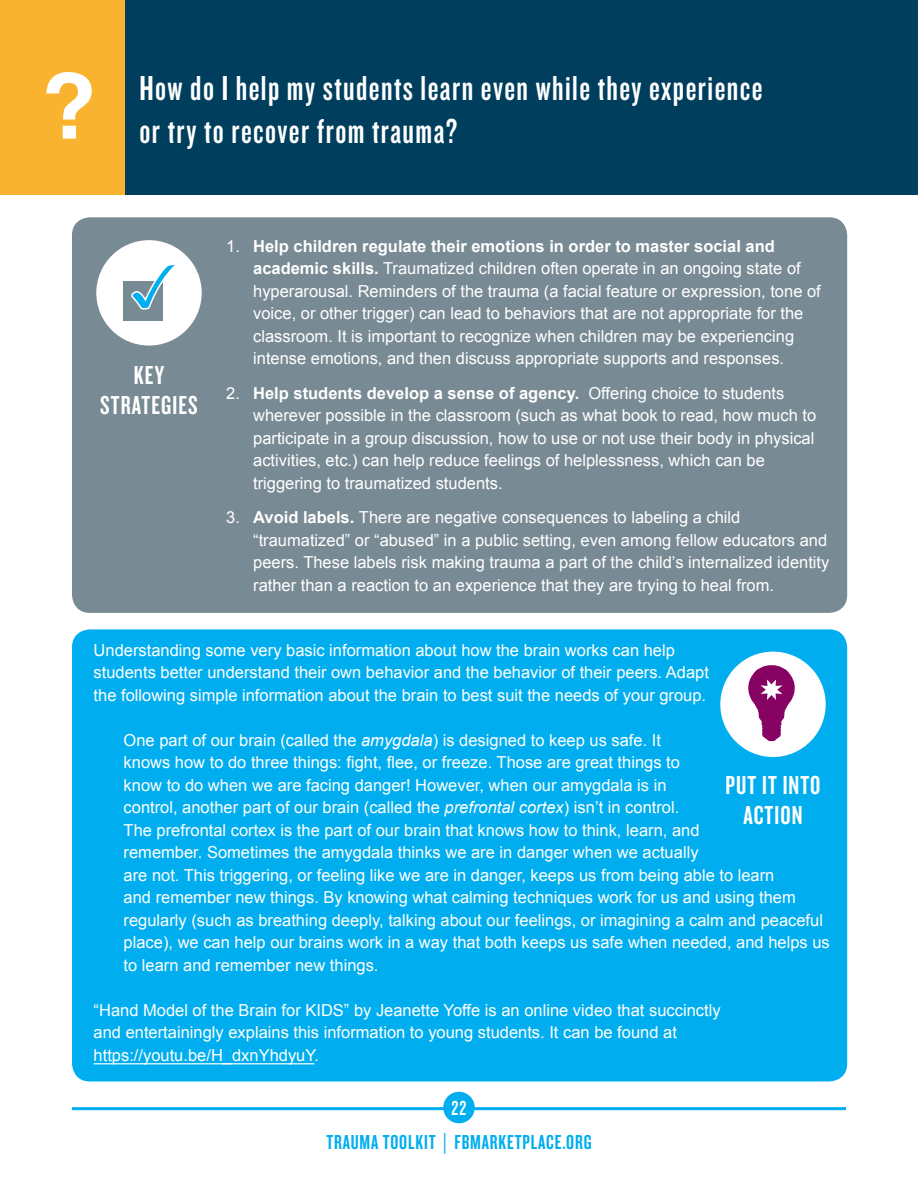
<style>
.page{position:relative;width:918px;height:1188px;background:#fff}
.page>*{position:absolute;margin:0;border:0;box-sizing:border-box;transform-origin:0 0}
.t1{font:36px/43.2px "Knockout 48 Featherweight";letter-spacing:.04em;color:#fff}
.t2{font:27px/30px "Knockout 48 Featherweight";letter-spacing:.04em;color:#fff;text-align:center}
.t3{font:21px "Knockout 48 Featherweight";letter-spacing:.04em;color:#00aeef}
.t4{font:21px "Knockout 48 Featherweight";color:#fff}
.t5{font:16.5px/22.5px "Arial";color:#fff}
.s1{font-weight:700}
.s2{font-style:italic}
.s3{font-size:26.25px}
</style>
<div class="page">
<hr style="left:72px;top:1107px;width:774px;height:3px;background:#00aeef">
<div style="left:443px;top:1092px;width:32px;height:31px;background:#00aeef;border-radius:50%"></div>
<div style="left:0;top:0;width:918px;height:194px;background:#003e5e"></div>
<div style="left:72px;top:217px;width:775px;height:396px;background:#788a94;border-radius:18px"></div>
<div style="left:96px;top:240px;width:106px;height:106px;background:#fff;border-radius:50%"></div>
<div style="left:124px;top:281px;width:39px;height:39px;background:#788a94"></div>
<svg style="left:131px;top:264px;width:44px;height:46px"></svg>
<div style="left:72px;top:629px;width:775px;height:453px;background:#00aeef;border-radius:18px"></div>
<hr style="left:94px;top:1063px;width:220px;height:1px;background:#fff">
<div style="left:720px;top:652px;width:106px;height:105px;background:#fff;border-radius:50%"></div>
<svg style="left:748px;top:665px;width:47px;height:76px"></svg>
<div style="left:0;top:0;width:125px;height:194px;background:#fab32e"></div>
<svg style="left:46px;top:72px;width:46px;height:67px"></svg>
<hr style="left:917px;top:0;width:1px;height:194px;background:#ee1d23">
<p class="t1" style="left:140px;top:65px;width:624px">How do I help my students learn even while they experience or try to recover from trauma?</p>
<p class="t2" style="left:134px;top:359px;width:32px">KEY</p>
<p class="t2" style="left:100px;top:389px;width:99px">STRATEGIES</p>
<p class="t5" style="left:253px;top:235px;width:569px;text-indent:-27px">1. <span class="s1">Help children regulate their emotions in order to master social and academic skills.</span> Traumatized children often operate in an ongoing state of hyperarousal. Reminders of the trauma (a facial feature or expression, tone of voice, or other trigger) can lead to behaviors that are not appropriate for the classroom. It is important to recognize when children may be experiencing intense emotions, and then discuss appropriate supports and responses.</p>
<p class="t5" style="left:253px;top:382px;width:565px;text-indent:-27px">2. <span class="s1">Help students develop a sense of agency.</span> Offering choice to students wherever possible in the classroom (such as what book to read, how much to participate in a group discussion, how to use or not use their body in physical activities, etc.) can help reduce feelings of helplessness, which can be triggering to traumatized students.</p>
<p class="t5" style="left:253px;top:506px;width:578px;text-indent:-27px">3. <span class="s1">Avoid labels.</span> There are negative consequences to labeling a child “traumatized” or “abused” in a public setting, even among fellow educators and peers. These labels risk making trauma a part of the child’s internalized identity rather than a reaction to an experience that they are trying to heal from.</p>
<p class="t5" style="left:94px;top:639px;width:617px">Understanding some very basic information about how the brain works can help students better understand their own behavior and the behavior of their peers. Adapt the following simple information about the brain to best suit the needs of your group.</p>
<p class="t5" style="left:124px;top:729px;width:708px">One part of our brain (called the <span class="s2">amygdala</span>) is designed to keep us safe. It<br>knows how to do three things: fight, flee, or freeze. Those are great things to<br>know to do when we are facing danger! However, when our amygdala is in<br>control, another part of our brain (called the <span class="s2">prefrontal cortex</span>) isn’t in control.<br>The prefrontal cortex is the part of our brain that knows how to think, learn, and<br>remember. Sometimes the amygdala thinks we are in danger when we actually<br>are not. This triggering, or feeling like we are in danger, keeps us from being able to learn<br>and remember new things. By knowing what calming techniques work for us and using them regularly (such as breathing deeply, talking about our feelings, or imagining a calm and peaceful place), we can help our brains work in a way that both keeps us safe when needed, and helps us to learn and remember new things.</p>
<p class="t5" style="left:94px;top:999px;width:629px">“Hand Model of the Brain for KIDS” by Jeanette Yoffe is an online video that succinctly</p>
<p class="t5" style="left:94px;top:1021px;width:585px">and entertainingly explains this information to young students. It can be found at</p>
<p class="t5" style="left:94px;top:1044px;width:227px">https://youtu.be/H_dxnYhdyuY.</p>
<p class="t2" style="left:726px;top:769px;width:97px">PUT IT INTO<br>ACTION</p>
<p class="t4" style="left:452px;top:1095px;width:16px">22</p>
<p class="t3" style="left:326px;top:1130px;width:267px">TRAUMA TOOLKIT <span class="s3">|</span> FBMARKETPLACE.ORG</p>
</div>
